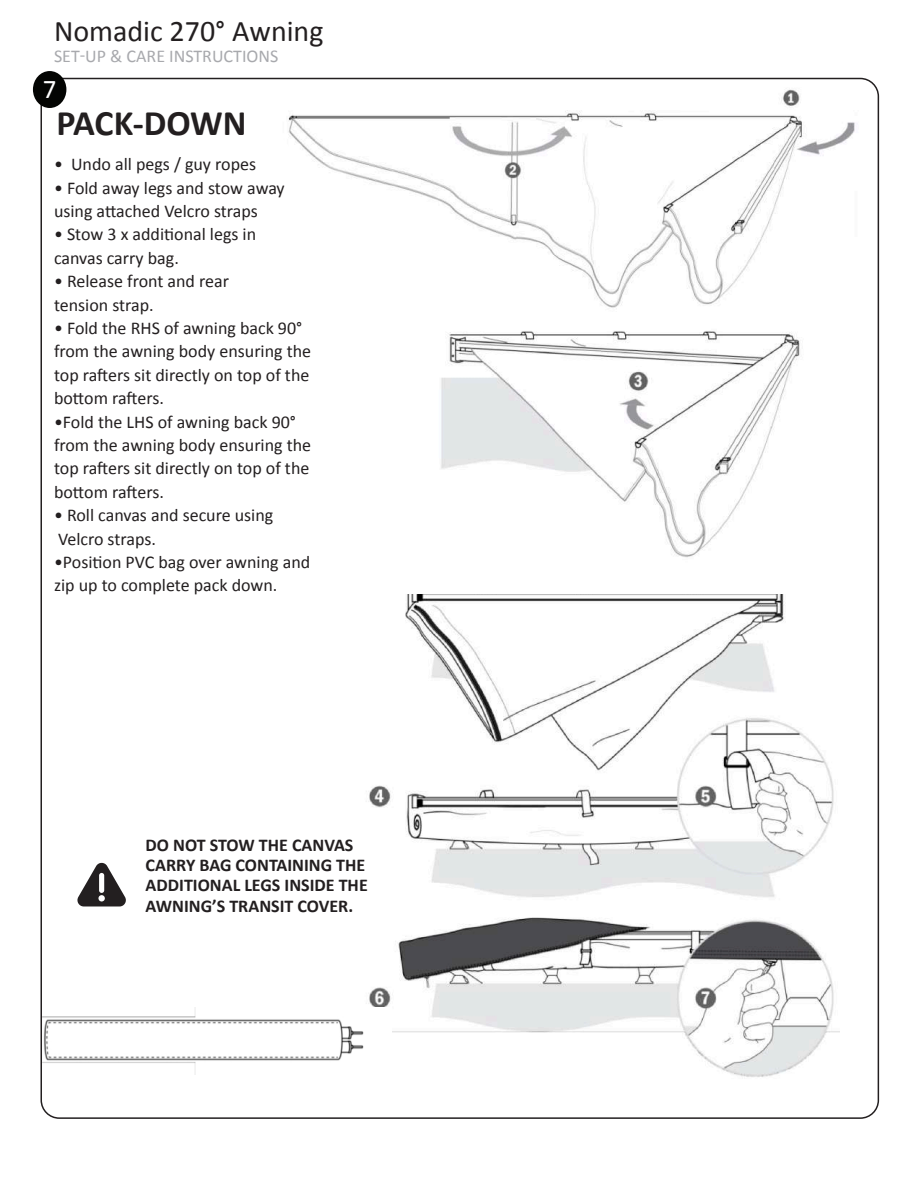
<style>
.page{position:relative;width:918px;height:1188px;background:#fff}
.page>*{position:absolute;margin:0;border:0;box-sizing:border-box;transform-origin:0 0}
.t1{font:700 36px "Calibri";letter-spacing:-.005em;color:#231f20}
.t2{font:30px "Calibri";color:#231f20}
.t3{font:27px "Calibri";color:#fff}
.t4{font:18px/23.4px "Calibri";color:#231f20}
.t5{font:700 18px/20.4px "Calibri";color:#231f20}
.t6{font:18px "Calibri";color:#a8a9ad}
</style>
<div class="page">
<svg style="left:77px;top:862px;width:49px;height:44px"></svg>
<img style="left:288px;top:89px;width:567px;height:219px">
<img style="left:368px;top:594px;width:471px;height:483px">
<img style="left:441px;top:331px;width:359px;height:227px">
<img style="left:43px;top:1008px;width:348px;height:66px">
<div style="left:33px;top:71px;width:33px;height:37px;background:#040503;border-radius:50%"></div>
<h2 class="t2" style="left:54px;top:12px;width:271px">Nomadic 270° Awning</h2>
<p class="t6" style="left:54px;top:45px;width:226px">SET-UP &amp; CARE INSTRUCTIONS</p>
<h3 class="t3" style="left:43px;top:72px;width:15px">7</h3>
<h1 class="t1" style="left:57px;top:101px;width:192px">PACK-DOWN</h1>
<p class="t4" style="left:54px;top:152px;width:204px">• Undo all pegs / guy ropes</p>
<p class="t4" style="left:54px;top:175px;width:232px">• Fold away legs and stow away using attached Velcro straps</p>
<p class="t4" style="left:54px;top:222px;width:204px">• Stow 3 x additional legs in canvas carry bag.</p>
<p class="t4" style="left:54px;top:269px;width:177px">• Release front and rear tension strap.</p>
<p class="t4" style="left:54px;top:315px;width:259px">• Fold the RHS of awning back 90° from the awning body ensuring the top rafters sit directly on top of the bottom rafters.</p>
<p class="t4" style="left:54px;top:409px;width:259px">•Fold the LHS of awning back 90° from the awning body ensuring the top rafters sit directly on top of the bottom rafters.</p>
<p class="t4" style="left:54px;top:503px;width:221px">• Roll canvas and secure using<br>Velcro straps.</p>
<p class="t4" style="left:54px;top:549px;width:258px">•Position PVC bag over awning and zip up to complete pack down.</p>
<p class="t5" style="left:146px;top:834px;width:224px">DO NOT STOW THE CANVAS<br>CARRY BAG CONTAINING THE<br>ADDITIONAL LEGS INSIDE THE<br>AWNING’S TRANSIT COVER.</p>
</div>
